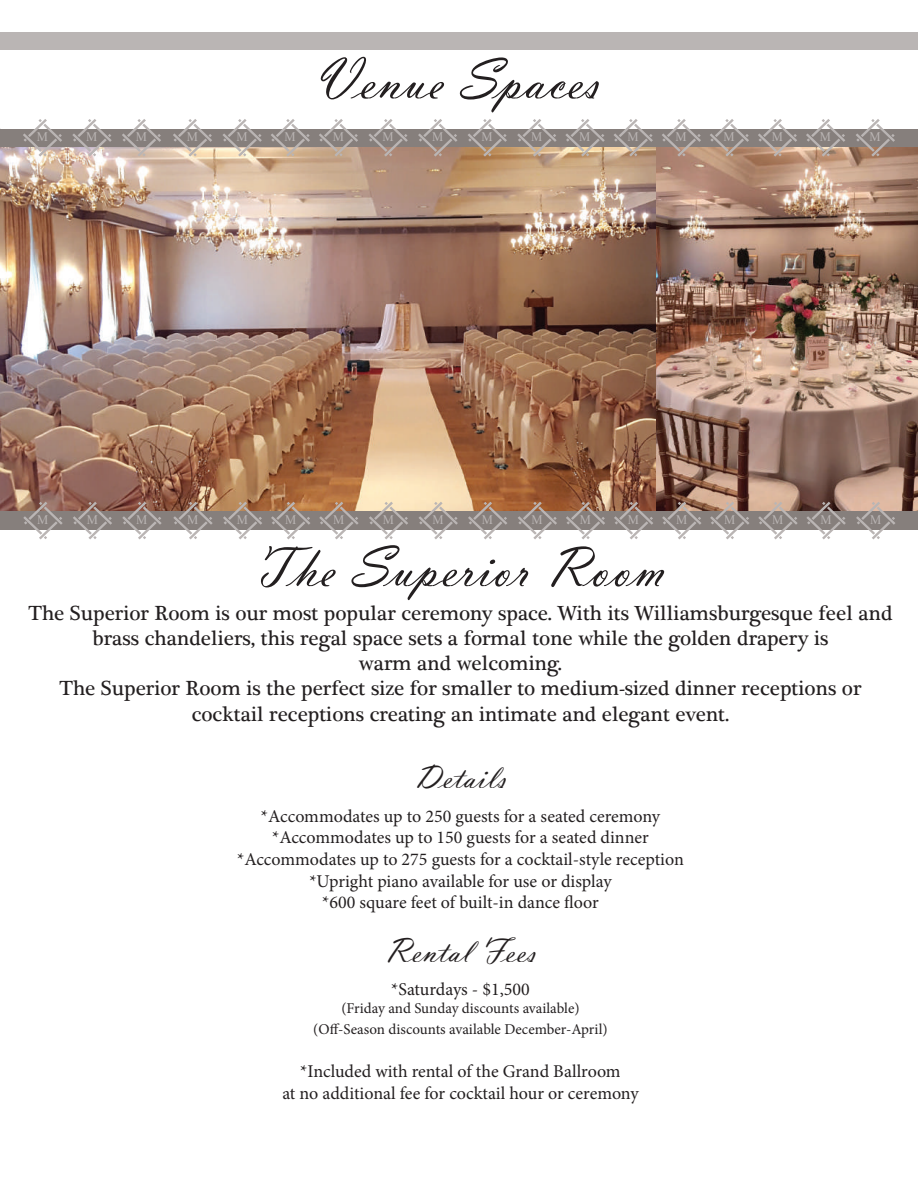
<style>
.page{position:relative;width:918px;height:1188px;background:#fff}
.page>*{position:absolute;margin:0;border:0;box-sizing:border-box;transform-origin:0 0}
.t1{font:italic 60px "Vladimir Script";letter-spacing:.01em;color:#231f20}
.t2{font:italic 36px "Vladimir Script";letter-spacing:.01em;color:#231f20}
.t3{font:21px/25.2px "Plantagenet Cherokee";color:#231f20;text-align:center}
.t4{font:18px/21.6px "Minion Pro";color:#231f20;text-align:center}
.t5{font:15px/21.6px "Minion Pro";color:#231f20;text-align:center}
.t6{font:13.05px "Times New Roman";color:#bab5b4}
</style>
<div class="page">
<svg style="left:0;top:32px;width:2px;height:17px"></svg>
<div style="left:2px;top:32px;width:916px;height:18px;background:#bab5b4"></div>
<img style="left:655px;top:147px;width:263px;height:365px">
<img style="left:0;top:147px;width:655px;height:365px">
<div style="left:0;top:129px;width:918px;height:18px;background:#867f7c"></div>
<svg style="left:23px;top:119px;width:39px;height:38px"></svg>
<svg style="left:72px;top:119px;width:40px;height:38px"></svg>
<svg style="left:122px;top:119px;width:39px;height:38px"></svg>
<svg style="left:173px;top:119px;width:39px;height:38px"></svg>
<svg style="left:222px;top:119px;width:40px;height:38px"></svg>
<svg style="left:271px;top:119px;width:39px;height:38px"></svg>
<svg style="left:319px;top:119px;width:39px;height:38px"></svg>
<svg style="left:368px;top:119px;width:40px;height:38px"></svg>
<svg style="left:418px;top:119px;width:40px;height:38px"></svg>
<svg style="left:468px;top:119px;width:39px;height:38px"></svg>
<svg style="left:517px;top:119px;width:40px;height:38px"></svg>
<svg style="left:565px;top:119px;width:40px;height:38px"></svg>
<svg style="left:614px;top:119px;width:39px;height:38px"></svg>
<svg style="left:662px;top:119px;width:39px;height:38px"></svg>
<svg style="left:710px;top:119px;width:39px;height:38px"></svg>
<svg style="left:758px;top:119px;width:39px;height:38px"></svg>
<svg style="left:806px;top:119px;width:39px;height:38px"></svg>
<svg style="left:856px;top:119px;width:39px;height:38px"></svg>
<div style="left:0;top:512px;width:918px;height:18px;background:#867f7c"></div>
<svg style="left:23px;top:502px;width:40px;height:37px"></svg>
<svg style="left:73px;top:502px;width:39px;height:37px"></svg>
<svg style="left:122px;top:502px;width:40px;height:37px"></svg>
<svg style="left:173px;top:502px;width:40px;height:37px"></svg>
<svg style="left:223px;top:502px;width:39px;height:37px"></svg>
<svg style="left:271px;top:502px;width:39px;height:37px"></svg>
<svg style="left:319px;top:502px;width:40px;height:37px"></svg>
<svg style="left:369px;top:502px;width:39px;height:37px"></svg>
<svg style="left:418px;top:502px;width:40px;height:37px"></svg>
<svg style="left:468px;top:502px;width:39px;height:37px"></svg>
<svg style="left:518px;top:502px;width:39px;height:37px"></svg>
<svg style="left:566px;top:502px;width:39px;height:37px"></svg>
<svg style="left:614px;top:502px;width:39px;height:37px"></svg>
<svg style="left:662px;top:502px;width:40px;height:37px"></svg>
<svg style="left:710px;top:502px;width:40px;height:37px"></svg>
<svg style="left:758px;top:502px;width:40px;height:37px"></svg>
<svg style="left:806px;top:502px;width:40px;height:37px"></svg>
<svg style="left:856px;top:502px;width:40px;height:37px"></svg>
<h1 class="t1" style="left:316px;top:44px;width:287px">Venue Spaces</h1>
<p class="t6" style="left:37px;top:128px;width:13px">M</p>
<p class="t6" style="left:86px;top:128px;width:13px">M</p>
<p class="t6" style="left:136px;top:128px;width:13px">M</p>
<p class="t6" style="left:187px;top:128px;width:13px">M</p>
<p class="t6" style="left:236px;top:128px;width:13px">M</p>
<p class="t6" style="left:285px;top:128px;width:13px">M</p>
<p class="t6" style="left:333px;top:128px;width:13px">M</p>
<p class="t6" style="left:382px;top:128px;width:13px">M</p>
<p class="t6" style="left:432px;top:128px;width:13px">M</p>
<p class="t6" style="left:482px;top:128px;width:13px">M</p>
<p class="t6" style="left:531px;top:128px;width:13px">M</p>
<p class="t6" style="left:579px;top:128px;width:13px">M</p>
<p class="t6" style="left:627px;top:128px;width:13px">M</p>
<p class="t6" style="left:676px;top:128px;width:13px">M</p>
<p class="t6" style="left:724px;top:128px;width:13px">M</p>
<p class="t6" style="left:772px;top:128px;width:13px">M</p>
<p class="t6" style="left:820px;top:128px;width:13px">M</p>
<p class="t6" style="left:870px;top:128px;width:13px">M</p>
<p class="t6" style="left:37px;top:511px;width:13px">M</p>
<p class="t6" style="left:87px;top:511px;width:13px">M</p>
<p class="t6" style="left:136px;top:511px;width:13px">M</p>
<p class="t6" style="left:187px;top:511px;width:13px">M</p>
<p class="t6" style="left:237px;top:511px;width:13px">M</p>
<p class="t6" style="left:285px;top:511px;width:13px">M</p>
<p class="t6" style="left:333px;top:511px;width:13px">M</p>
<p class="t6" style="left:383px;top:511px;width:13px">M</p>
<p class="t6" style="left:432px;top:511px;width:13px">M</p>
<p class="t6" style="left:482px;top:511px;width:13px">M</p>
<p class="t6" style="left:532px;top:511px;width:13px">M</p>
<p class="t6" style="left:580px;top:511px;width:13px">M</p>
<p class="t6" style="left:628px;top:511px;width:13px">M</p>
<p class="t6" style="left:676px;top:511px;width:13px">M</p>
<p class="t6" style="left:724px;top:511px;width:13px">M</p>
<p class="t6" style="left:772px;top:511px;width:13px">M</p>
<p class="t6" style="left:820px;top:511px;width:13px">M</p>
<p class="t6" style="left:870px;top:511px;width:13px">M</p>
<h1 class="t1" style="left:254px;top:532px;width:413px">The Superior Room</h1>
<p class="t3" style="left:28px;top:601px;width:866px">The Superior Room is our most popular ceremony space. With its Williamsburgesque feel and brass chandeliers, this regal space sets a formal tone while the golden drapery is<br>warm and welcoming.<br>The Superior Room is the perfect size for smaller to medium-sized dinner receptions or cocktail receptions creating an intimate and elegant event.</p>
<h2 class="t2" style="left:415px;top:755px;width:102px">Details</h2>
<p class="t4" style="left:237px;top:805px;width:448px">*Accommodates up to 250 guests for a seated ceremony *Accommodates up to 150 guests for a seated dinner *Accommodates up to 275 guests for a cocktail-style reception *Upright piano available for use or display<br>*600 square feet of built-in dance floor</p>
<h2 class="t2" style="left:385px;top:930px;width:153px">RentalFees</h2>
<p class="t4" style="left:391px;top:978px;width:140px">*Saturdays - $1,500</p>
<p class="t5" style="left:313px;top:997px;width:296px">(Friday and Sunday discounts available) (Off-Season discounts available December-April)</p>
<p class="t4" style="left:282px;top:1061px;width:358px">*Included with rental of the Grand Ballroom<br>at no additional fee for cocktail hour or ceremony</p>
</div>
